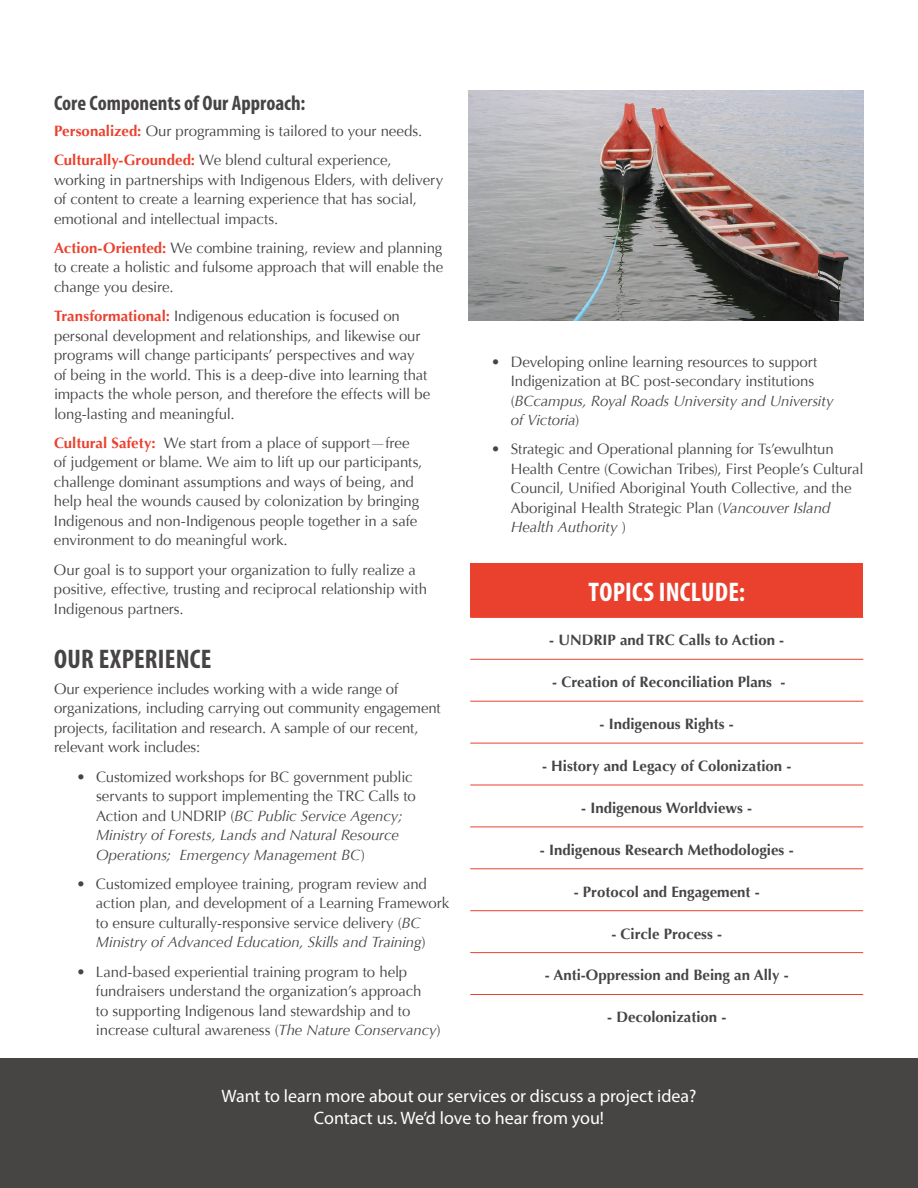
<style>
.page{position:relative;width:918px;height:1188px;background:#fff}
.page>*{position:absolute;margin:0;border:0;box-sizing:border-box;transform-origin:0 0}
.t1{font:700 condensed 27px "Myriad Pro";letter-spacing:.01em;color:#fff}
.t2{font:700 condensed 27px "Myriad Pro";letter-spacing:.01em;color:#474444}
.t3{font:700 condensed 21px "Myriad Pro";color:#474444}
.t4{font:18px/22.5px "Myriad Pro";color:#fff;text-align:center}
.t5{font:15px/19.5px "Optima";letter-spacing:-.01em;color:#474444}
.t6{font:700 15px "Optima";color:#474444}
.s1{font-weight:700;color:#ea412f}
.s2{font-style:italic}
</style>
<div class="page">
<div style="left:0;top:1058px;width:918px;height:130px;background:#474444"></div>
<img style="left:469px;top:90px;width:395px;height:230px">
<div style="left:470px;top:563px;width:393px;height:54px;background:#ea412f"></div>
<hr style="left:470px;top:617px;width:393px;height:1px;background:#ea412f">
<hr style="left:470px;top:659px;width:393px;height:1px;background:#ea412f">
<hr style="left:470px;top:701px;width:393px;height:1px;background:#ea412f">
<hr style="left:470px;top:743px;width:393px;height:1px;background:#ea412f">
<hr style="left:470px;top:785px;width:393px;height:1px;background:#ea412f">
<hr style="left:470px;top:827px;width:393px;height:1px;background:#ea412f">
<hr style="left:470px;top:869px;width:393px;height:1px;background:#ea412f">
<hr style="left:470px;top:910px;width:393px;height:1px;background:#ea412f">
<hr style="left:470px;top:952px;width:393px;height:1px;background:#ea412f">
<hr style="left:470px;top:994px;width:393px;height:1px;background:#ea412f">
<h2 class="t3" style="left:54px;top:90px;width:253px">Core Components of Our Approach:</h2>
<p class="t5" style="left:54px;top:116px;width:370px;line-height:29.2px"><span class="s1">Personalized:</span> Our programming is tailored to your needs.<br><span class="s1">Culturally-Grounded:</span> We blend cultural experience,</p>
<p class="t5" style="left:54px;top:170px;width:391px">working in partnerships with Indigenous Elders, with delivery of content to create a learning experience that has social, emotional and intellectual impacts.</p>
<p class="t5" style="left:54px;top:238px;width:391px;text-align:justify"><span class="s1">Action-Oriented:</span> We combine training, review and planning to create a holistic and fulsome approach that will enable the change you desire.</p>
<p class="t5" style="left:54px;top:306px;width:378px"><span class="s1">Transformational:</span> Indigenous education is focused on personal development and relationships, and likewise our programs will change participants’ perspectives and way of being in the world. This is a deep-dive into learning that impacts the whole person, and therefore the effects will be long-lasting and meaningful.</p>
<p class="t5" style="left:54px;top:433px;width:370px"><span class="s1">Cultural Safety:</span> We start from a place of support— free of judgement or blame. We aim to lift up our participants, challenge dominant assumptions and ways of being, and help heal the wounds caused by colonization by bringing Indigenous and non-Indigenous people together in a safe environment to do meaningful work.</p>
<p class="t5" style="left:54px;top:560px;width:375px">Our goal is to support your organization to fully realize a positive, effective, trusting and reciprocal relationship with<br>Indigenous partners.</p>
<h1 class="t2" style="left:54px;top:642px;width:159px">OUR EXPERIENCE</h1>
<p class="t5" style="left:54px;top:679px;width:388px">Our experience includes working with a wide range of organizations, including carrying out community engagement projects, facilitation and research. A sample of our recent, relevant work includes:</p>
<p class="t5" style="left:96px;top:767px;width:321px;text-indent:-20px">• Customized workshops for BC government public servants to support implementing the TRC Calls to Action and UNDRIP (<span class="s2">BC Public Service Agency; Ministry of Forests, Lands and Natural Resource Operations; Emergency Management BC</span>)</p>
<p class="t5" style="left:96px;top:874px;width:355px;text-indent:-19px">• Customized employee training, program review and action plan, and development of a Learning Framework to ensure culturally-responsive service delivery (<span class="s2">BC Ministry of Advanced Education, Skills and Training</span>)</p>
<p class="t5" style="left:96px;top:962px;width:346px;text-indent:-20px">• Land-based experiential training program to help fundraisers understand the organization’s approach<br>to supporting Indigenous land stewardship and to increase cultural awareness (<span class="s2">The Nature Conservancy</span>)</p>
<p class="t5" style="left:511px;top:352px;width:324px;text-indent:-20px">• Developing online learning resources to support Indigenization at BC post-secondary institutions (<span class="s2">BCcampus, Royal Roads University and University of Victoria</span>)</p>
<p class="t5" style="left:511px;top:440px;width:354px;text-indent:-20px">• Strategic and Operational planning for Ts’ewulhtun Health Centre (Cowichan Tribes), First People’s Cultural Council, Unified Aboriginal Youth Collective, and the Aboriginal Health Strategic Plan (<span class="s2">Vancouver Island Health Authority</span> )</p>
<h1 class="t1" style="left:589px;top:575px;width:158px">TOPICS INCLUDE:</h1>
<p class="t6" style="left:549px;top:631px;width:237px">- UNDRIP and TRC Calls to Action -</p>
<p class="t6" style="left:552px;top:673px;width:235px">- Creation of Reconciliation Plans -</p>
<p class="t6" style="left:600px;top:715px;width:136px">- Indigenous Rights -</p>
<p class="t6" style="left:542px;top:757px;width:251px">- History and Legacy of Colonization -</p>
<p class="t6" style="left:581px;top:799px;width:173px">- Indigenous Worldviews -</p>
<p class="t6" style="left:540px;top:841px;width:255px">- Indigenous Research Methodologies -</p>
<p class="t6" style="left:574px;top:883px;width:187px">- Protocol and Engagement -</p>
<p class="t6" style="left:611px;top:925px;width:112px">- Circle Process -</p>
<p class="t6" style="left:545px;top:967px;width:245px">- Anti-Oppression and Being an Ally -</p>
<p class="t6" style="left:607px;top:1008px;width:121px">- Decolonization -</p>
<p class="t4" style="left:221px;top:1084px;width:477px">Want to learn more about our services or discuss a project idea?<br>Contact us. We’d love to hear from you!</p>
</div>
